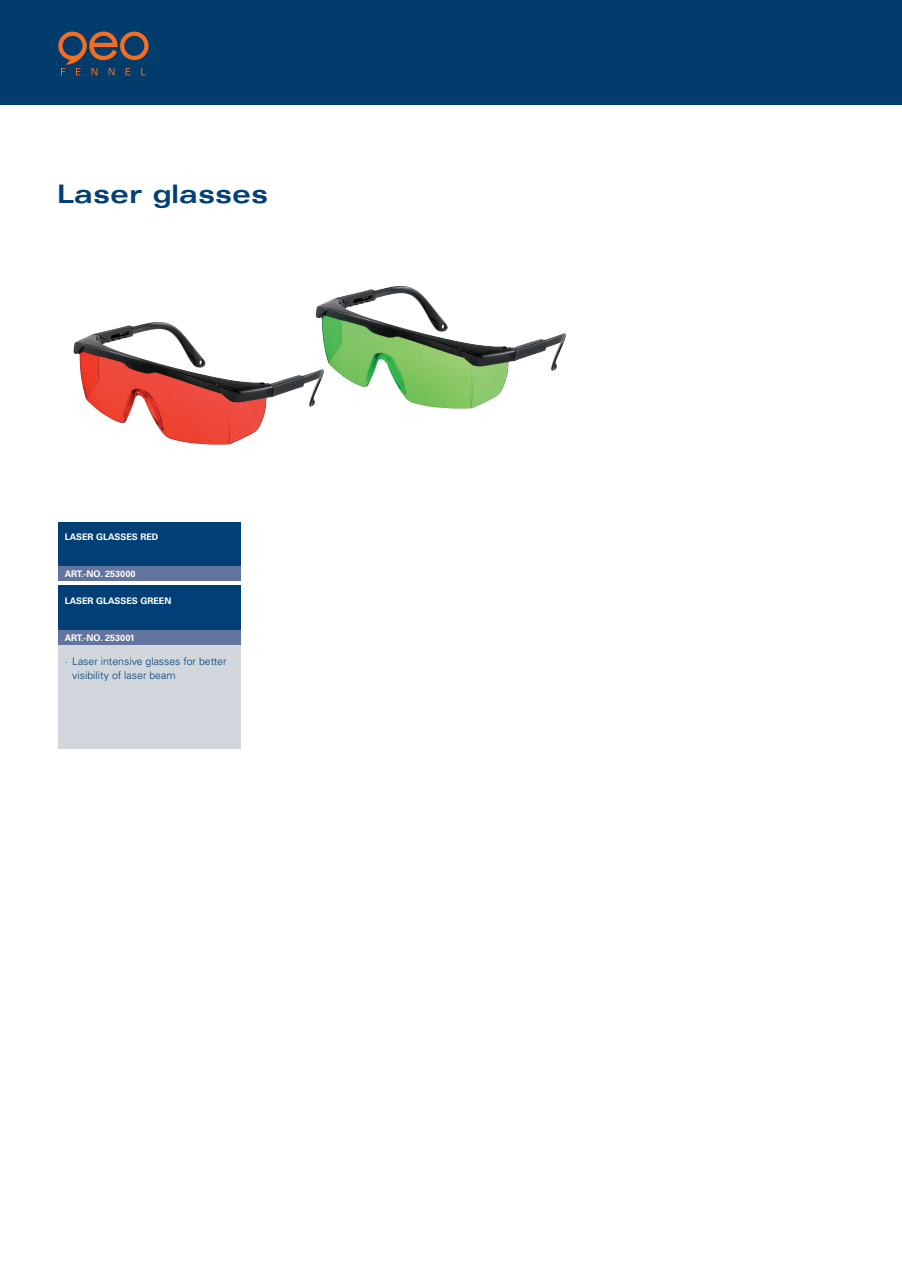
<style>
.page{position:relative;width:902px;height:1272px;background:#fff}
.page>*{position:absolute;margin:0;border:0;box-sizing:border-box;transform-origin:0 0}
.PRODUKT_2_Titel{font:700 expanded 25.5px "Univers LT Std";color:#014077}
.t1{font:300 10.5px/14.9px "Univers LT Std";color:#014077}
.KASTEN_Head_blau{font:700 9px "Univers LT Std";color:#fff}
</style>
<div class="page">
<div style="left:0;top:0;width:901px;height:104px;background:#013c6c"></div>
<svg style="left:58px;top:32px;width:90px;height:43px"></svg>
<img style="left:73px;top:322px;width:242px;height:122px">
<img style="left:315px;top:286px;width:251px;height:122px">
<div style="left:58px;top:590px;width:183px;height:159px;background:#d1d7dc"></div>
<div style="left:58px;top:521px;width:183px;height:45px;background:#014077"></div>
<div style="left:58px;top:566px;width:183px;height:15px;background:#63749e"></div>
<div style="left:58px;top:585px;width:183px;height:45px;background:#014077"></div>
<div style="left:58px;top:630px;width:183px;height:15px;background:#63749e"></div>
<p class="PRODUKT_2_Titel" style="left:57px;top:179px;width:212px">Laser glasses</p>
<p class="KASTEN_Head_blau" style="left:65px;top:531px;width:95px">LASER GLASSES RED</p>
<p class="KASTEN_Head_blau" style="left:65px;top:569px;width:72px">ART.-NO. 253000</p>
<p class="KASTEN_Head_blau" style="left:65px;top:595px;width:108px">LASER GLASSES GREEN</p>
<p class="KASTEN_Head_blau" style="left:65px;top:632px;width:72px">ART.-NO. 253001</p>
<p class="t1" style="left:72px;top:653px;width:156px;text-indent:-8px">· Laser intensive glasses for better visibility of laser beam</p>
</div>
